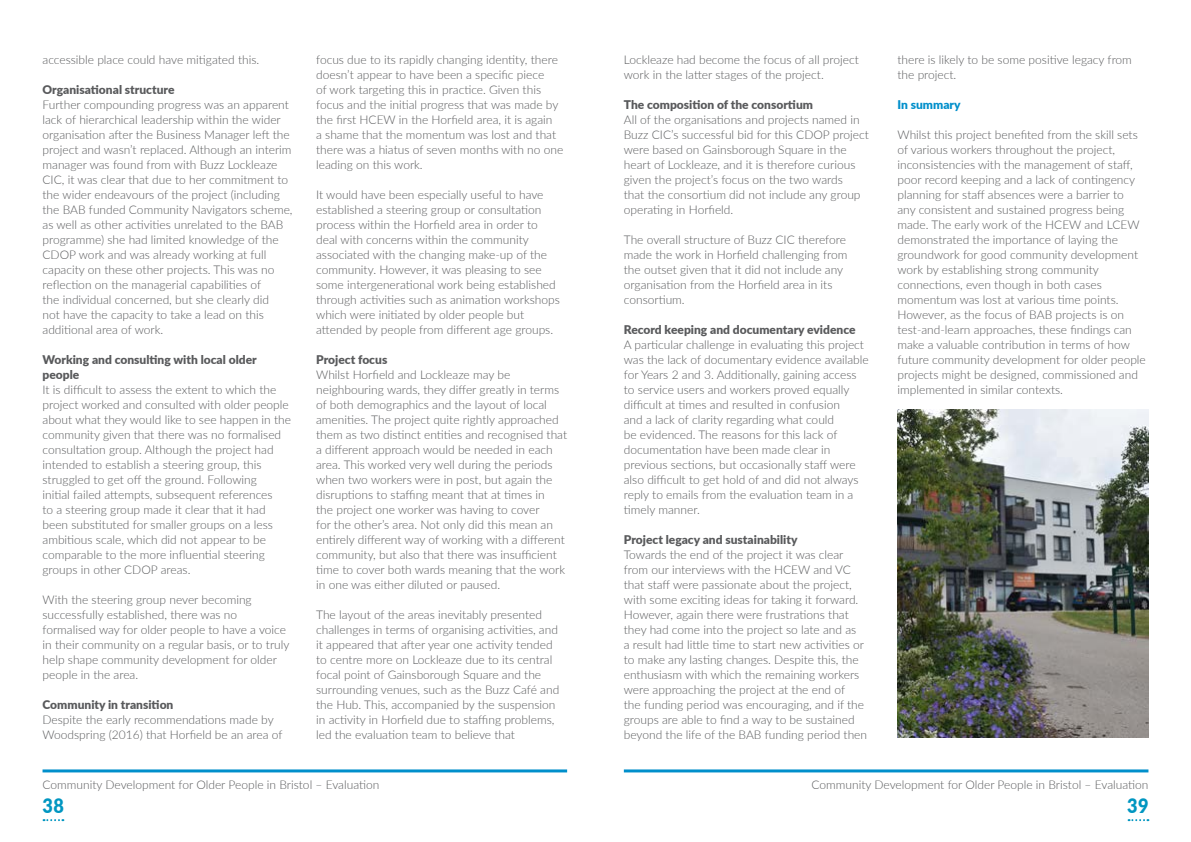
<style>
.page{position:relative;width:1191px;height:842px;background:#fff}
.page>*{position:absolute;margin:0;border:0;box-sizing:border-box;transform-origin:0 0}
.t1{font:900 20px "Lato";color:#0096c1;scale:.9 1}
.t2{font:300 12px/15px "Lato";color:#595a5c}
.t3{font:900 12px/15px "Lato";color:#595a5c}
.t4{font:900 12px "Lato";color:#008fcb}
</style>
<div class="page">
<hr style="left:43px;top:769px;width:524px;height:3px;background:#008fcb">
<svg style="left:44px;top:819px;width:19px;height:2px"></svg>
<hr style="left:624px;top:769px;width:524px;height:3px;background:#008fcb">
<svg style="left:1128px;top:819px;width:20px;height:2px"></svg>
<img style="left:897px;top:409px;width:251px;height:328px">
<p class="t2" style="left:43px;top:52px;width:218px">accessible place could have mitigated this.</p>
<p class="t3" style="left:43px;top:82px;width:133px">Organisational structure</p>
<p class="t2" style="left:43px;top:97px;width:251px">Further compounding progress was an apparent lack of hierarchical leadership within the wider organisation after the Business Manager left the project and wasn’t replaced. Although an interim manager was found from with Buzz Lockleaze CIC, it was clear that due to her commitment to the wider endeavours of the project (including the BAB funded Community Navigators scheme, as well as other activities unrelated to the BAB programme) she had limited knowledge of the CDOP work and was already working at full capacity on these other projects. This was no reflection on the managerial capabilities of<br>the individual concerned, but she clearly did<br>not have the capacity to take a lead on this additional area of work.</p>
<p class="t3" style="left:43px;top:352px;width:216px">Working and consulting with local older people</p>
<p class="t2" style="left:43px;top:382px;width:250px">It is difficult to assess the extent to which the project worked and consulted with older people about what they would like to see happen in the community given that there was no formalised consultation group. Although the project had intended to establish a steering group, this struggled to get off the ground. Following<br>initial failed attempts, subsequent references<br>to a steering group made it clear that it had been substituted for smaller groups on a less ambitious scale, which did not appear to be comparable to the more influential steering groups in other CDOP areas.</p>
<p class="t2" style="left:43px;top:592px;width:248px">With the steering group never becoming successfully established, there was no formalised way for older people to have a voice in their community on a regular basis, or to truly help shape community development for older people in the area.</p>
<p class="t3" style="left:43px;top:697px;width:132px">Community in transition</p>
<p class="t2" style="left:43px;top:712px;width:241px">Despite the early recommendations made by<br>Woodspring (2016) that Horfield be an area of</p>
<p class="t2" style="left:316px;top:52px;width:249px">focus due to its rapidly changing identity, there doesn’t appear to have been a specific piece<br>of work targeting this in practice. Given this focus and the initial progress that was made by the first HCEW in the Horfield area, it is again<br>a shame that the momentum was lost and that there was a hiatus of seven months with no one leading on this work.</p>
<p class="t2" style="left:316px;top:187px;width:245px">It would have been especially useful to have established a steering group or consultation process within the Horfield area in order to deal with concerns within the community associated with the changing make-up of the community. However, it was pleasing to see some intergenerational work being established through activities such as animation workshops which were initiated by older people but attended by people from different age groups.</p>
<p class="t3" style="left:316px;top:352px;width:73px">Project focus</p>
<p class="t2" style="left:316px;top:367px;width:252px">Whilst Horfield and Lockleaze may be neighbouring wards, they differ greatly in terms of both demographics and the layout of local amenities. The project quite rightly approached them as two distinct entities and recognised that a different approach would be needed in each area. This worked very well during the periods when two workers were in post, but again the disruptions to staffing meant that at times in<br>the project one worker was having to cover<br>for the other’s area. Not only did this mean an entirely different way of working with a different community, but also that there was insufficient time to cover both wards meaning that the work in one was either diluted or paused.</p>
<p class="t2" style="left:316px;top:607px;width:245px">The layout of the areas inevitably presented challenges in terms of organising activities, and it appeared that after year one activity tended to centre more on Lockleaze due to its central focal point of Gainsborough Square and the surrounding venues, such as the Buzz Café and the Hub. This, accompanied by the suspension in activity in Horfield due to staffing problems, led the evaluation team to believe that</p>
<p class="t2" style="left:43px;top:777px;width:338px">Community Development for Older People in Bristol – Evaluation</p>
<h1 class="t1" style="left:43px;top:791px;width:25px">38</h1>
<p class="t2" style="left:624px;top:52px;width:236px">Lockleaze had become the focus of all project work in the latter stages of the project.</p>
<p class="t3" style="left:624px;top:97px;width:191px">The composition of the consortium</p>
<p class="t2" style="left:624px;top:112px;width:246px">All of the organisations and projects named in Buzz CIC’s successful bid for this CDOP project were based on Gainsborough Square in the heart of Lockleaze, and it is therefore curious given the project’s focus on the two wards<br>that the consortium did not include any group operating in Horfield.</p>
<p class="t2" style="left:624px;top:232px;width:225px">The overall structure of Buzz CIC therefore made the work in Horfield challenging from the outset given that it did not include any organisation from the Horfield area in its consortium.</p>
<p class="t3" style="left:624px;top:322px;width:233px">Record keeping and documentary evidence</p>
<p class="t2" style="left:624px;top:337px;width:246px">A particular challenge in evaluating this project was the lack of documentary evidence available for Years 2 and 3. Additionally, gaining access to service users and workers proved equally difficult at times and resulted in confusion<br>and a lack of clarity regarding what could<br>be evidenced. The reasons for this lack of documentation have been made clear in previous sections, but occasionally staff were also difficult to get hold of and did not always reply to emails from the evaluation team in a timely manner.</p>
<p class="t3" style="left:624px;top:532px;width:175px">Project legacy and sustainability</p>
<p class="t2" style="left:624px;top:547px;width:245px">Towards the end of the project it was clear from our interviews with the HCEW and VC that staff were passionate about the project, with some exciting ideas for taking it forward.<br>However, again there were frustrations that they had come into the project so late and as<br>a result had little time to start new activities or to make any lasting changes. Despite this, the enthusiasm with which the remaining workers were approaching the project at the end of<br>the funding period was encouraging, and if the groups are able to find a way to be sustained beyond the life of the BAB funding period then</p>
<p class="t2" style="left:897px;top:52px;width:236px">there is likely to be some positive legacy from the project.</p>
<p class="t4" style="left:897px;top:96px;width:65px">In summary</p>
<p class="t2" style="left:897px;top:127px;width:250px">Whilst this project benefited from the skill sets of various workers throughout the project, inconsistencies with the management of staff, poor record keeping and a lack of contingency planning for staff absences were a barrier to<br>any consistent and sustained progress being made. The early work of the HCEW and LCEW demonstrated the importance of laying the groundwork for good community development work by establishing strong community connections, even though in both cases momentum was lost at various time points.<br>However, as the focus of BAB projects is on test-and-learn approaches, these findings can make a valuable contribution in terms of how future community development for older people projects might be designed, commissioned and implemented in similar contexts.</p>
<p class="t2" style="left:811px;top:777px;width:338px">Community Development for Older People in Bristol – Evaluation</p>
<h1 class="t1" style="left:1127px;top:791px;width:25px">39</h1>
</div>
